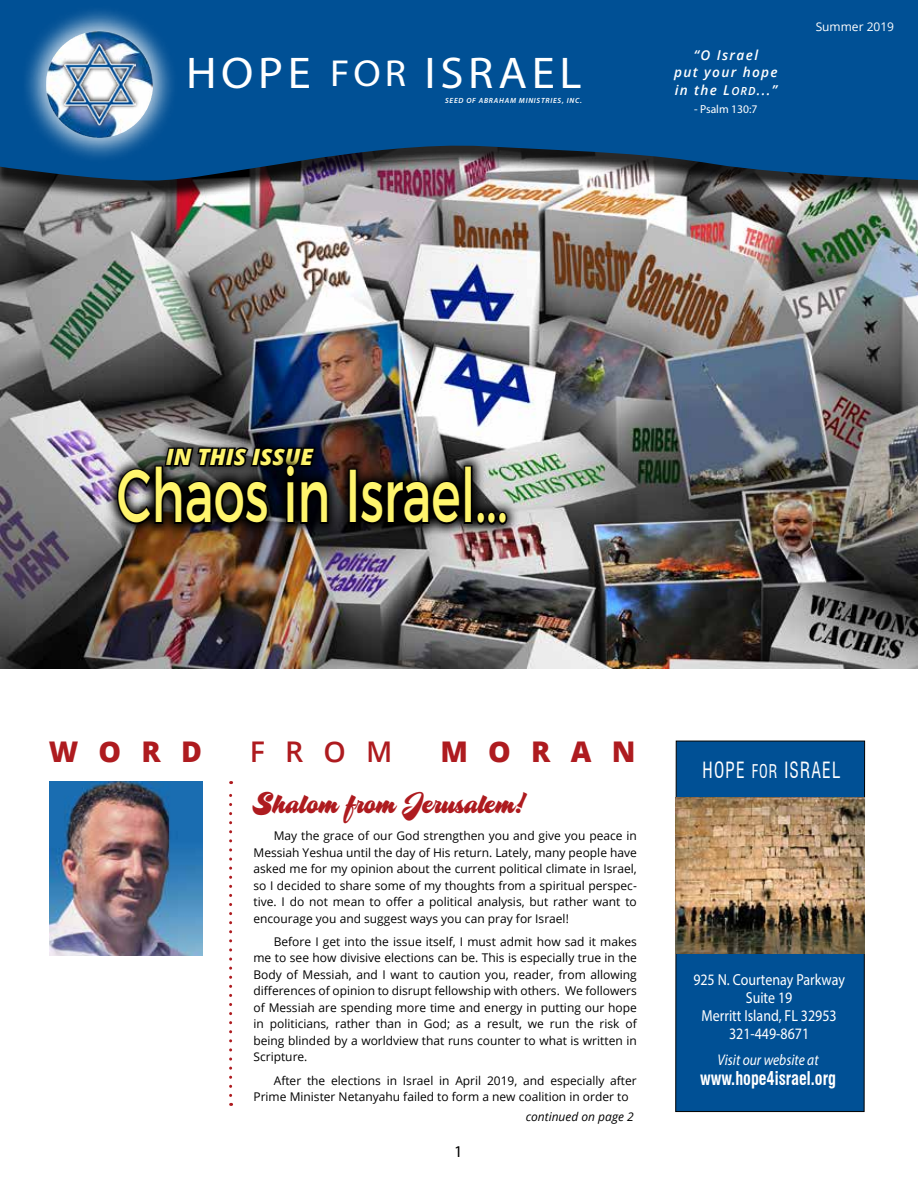
<style>
.page{position:relative;width:918px;height:1188px;background:#fff}
.page>*{position:absolute;margin:0;border:0;box-sizing:border-box;transform-origin:0 0}
.t1{font:74.7px "Montserrat";color:#fff56d;scale:.67 1}
.t2{font:44.55px "Myriad Pro";letter-spacing:.1em;color:#fff;scale:1.05 1}
.t3{font:28.5px "A&S Motherlode";color:#ae1b1f}
.t4{font:800 28.5px "Open Sans";letter-spacing:.71em;color:#ae1b1f}
.t5{font:600 28.5px "Open Sans";color:#ae1b1f}
.t6{font:italic 800 22.5px "Open Sans";color:#fff56d}
.t7{font:condensed 21.75px "Swiss 721 BT";letter-spacing:.075em;color:#fff;scale:.8 1}
.t8{font:700 condensed 18.6px "Swiss 721 BT";color:#fff;scale:.87 1}
.t9{font:16.5px "Myriad Pro";color:#000}
.t10{font:15.9px/18px "Myriad Pro";color:#fff;text-align:center;scale:.87 1}
.t11{font:italic 15.45px "Myriad Pro";color:#fff;scale:.87 1}
.t12{font:italic 600 13.65px/17.4px "Open Sans";letter-spacing:.1em;color:#fff;text-align:center}
.t13{font:12px/16.5px "Open Sans";color:#000;text-align:justify}
.t14{font:italic 12px "Open Sans";color:#000}
.t15{font:12px "Open Sans";color:#fff}
.t16{font:11.7px "Myriad Pro";color:#fff}
.t17{font:italic 600 7.5px "Myriad Pro";letter-spacing:.1em;color:#fff}
.s1{font-size:37.8px}
.s2{font-size:11.1px}
.s3{font-size:18.45px}
</style>
<div class="page">
<img style="left:0;top:202px;width:918px;height:466px">
<div style="left:0;top:0;width:918px;height:202px;background:#000;opacity:.84"></div>
<svg style="left:0;top:0;width:918px;height:181px;fill:#005095"></svg>
<div style="left:21px;top:5px;width:157px;height:158px;background:#fff;opacity:.75"></div>
<img style="left:46px;top:31px;width:79px;height:107px">
<div style="left:60px;top:39px;width:79px;height:90px;background:#000;opacity:.75"></div>
<img style="left:64px;top:42px;width:72px;height:85px">
<div style="left:675px;top:740px;width:191px;height:373px;background:#005095"></div>
<img style="left:676px;top:798px;width:189px;height:156px">
<img style="left:49px;top:781px;width:154px;height:174px">
<div style="left:159px;top:441px;width:162px;height:32px;background:#000;opacity:.75"></div>
<img style="left:105px;top:452px;width:415px;height:85px">
<svg style="left:115px;top:445px;width:215px;height:81px"></svg>
<div style="left:348px;top:469px;width:9px;height:55px;border:3px solid #000"></div>
<svg style="left:358px;top:479px;width:104px;height:47px"></svg>
<div style="left:464px;top:466px;width:8px;height:58px;border:3px solid #000"></div>
<div style="left:476px;top:512px;width:10px;height:13px;border:3px solid #000;border-radius:50%"></div>
<div style="left:487px;top:512px;width:9px;height:13px;border:3px solid #000;border-radius:50%"></div>
<div style="left:498px;top:512px;width:9px;height:13px;border:3px solid #000;border-radius:50%"></div>
<svg style="left:229px;top:781px;width:3px;height:314px"></svg>
<h2 class="t2" style="left:186px;top:45px;width:378px">HOPE <span class="s1">FOR</span> ISRAEL</h2>
<p class="t17" style="left:445px;top:96px;width:138px">SEED OF ABRAHAM MINISTRIES, INC.</p>
<p class="t12" style="left:674px;top:46px;width:105px">“O Israel<br>put your hope in the L<span class="s2">ORD</span>...”</p>
<p class="t16" style="left:694px;top:102px;width:65px">- Psalm 130:7</p>
<p class="t15" style="left:816px;top:18px;width:80px">Summer 2019</p>
<h3 class="t6" style="left:166px;top:440px;width:149px">IN THIS ISSUE</h3>
<h1 class="t1" style="left:117px;top:436px;width:585px">Chaos in Israel...</h1>
<h3 class="t4" style="left:49px;top:730px;width:155px">WORD</h3>
<h3 class="t5" style="left:250px;top:732px;width:144px">FROM</h3>
<h3 class="t4" style="left:440px;top:730px;width:196px">MORAN</h3>
<h3 class="t3" style="left:253px;top:789px;width:277px">Shalom from Jerusalem!</h3>
<p class="t13" style="left:254px;top:827px;width:385px;text-indent:20px">May the grace of our God strengthen you and give you peace in Messiah Yeshua until the day of His return. Lately, many people have asked me for my opinion about the current political climate in Israel, so I decided to share some of my thoughts from a spiritual perspec&shy;tive. I do not mean to offer a political analysis, but rather want to encourage you and suggest ways you can pray for Israel!</p>
<p class="t13" style="left:254px;top:933px;width:385px;text-indent:20px">Before I get into the issue itself, I must admit how sad it makes me to see how divisive elections can be. This is especially true in the Body of Messiah, and I want to caution you, reader, from allowing differences of opinion to disrupt fellowship with others. We followers of Messiah are spending more time and energy in putting our hope in politicians, rather than in God; as a result, we run the risk of being blinded by a worldview that runs counter to what is written in Scripture.</p>
<p class="t13" style="left:254px;top:1072px;width:385px;text-indent:20px">After the elections in Israel in April 2019, and especially after<br>Prime Minister Netanyahu failed to form a new coalition in order to</p>
<p class="t14" style="left:526px;top:1109px;width:109px">continued on page 2</p>
<h3 class="t9" style="left:454px;top:1141px;width:10px">1</h3>
<h3 class="t7" style="left:703px;top:757px;width:174px">HOPE <span class="s3">FOR</span> ISRAEL</h3>
<h3 class="t10" style="left:693px;top:970px;width:176px">925 N. Courtenay Parkway<br>Suite 19<br>Merritt Island, FL 32953<br>321-449-8671</h3>
<p class="t11" style="left:718px;top:1051px;width:118px">Visit our website at</p>
<h3 class="t8" style="left:700px;top:1067px;width:158px">www.hope4israel.org</h3>
</div>
